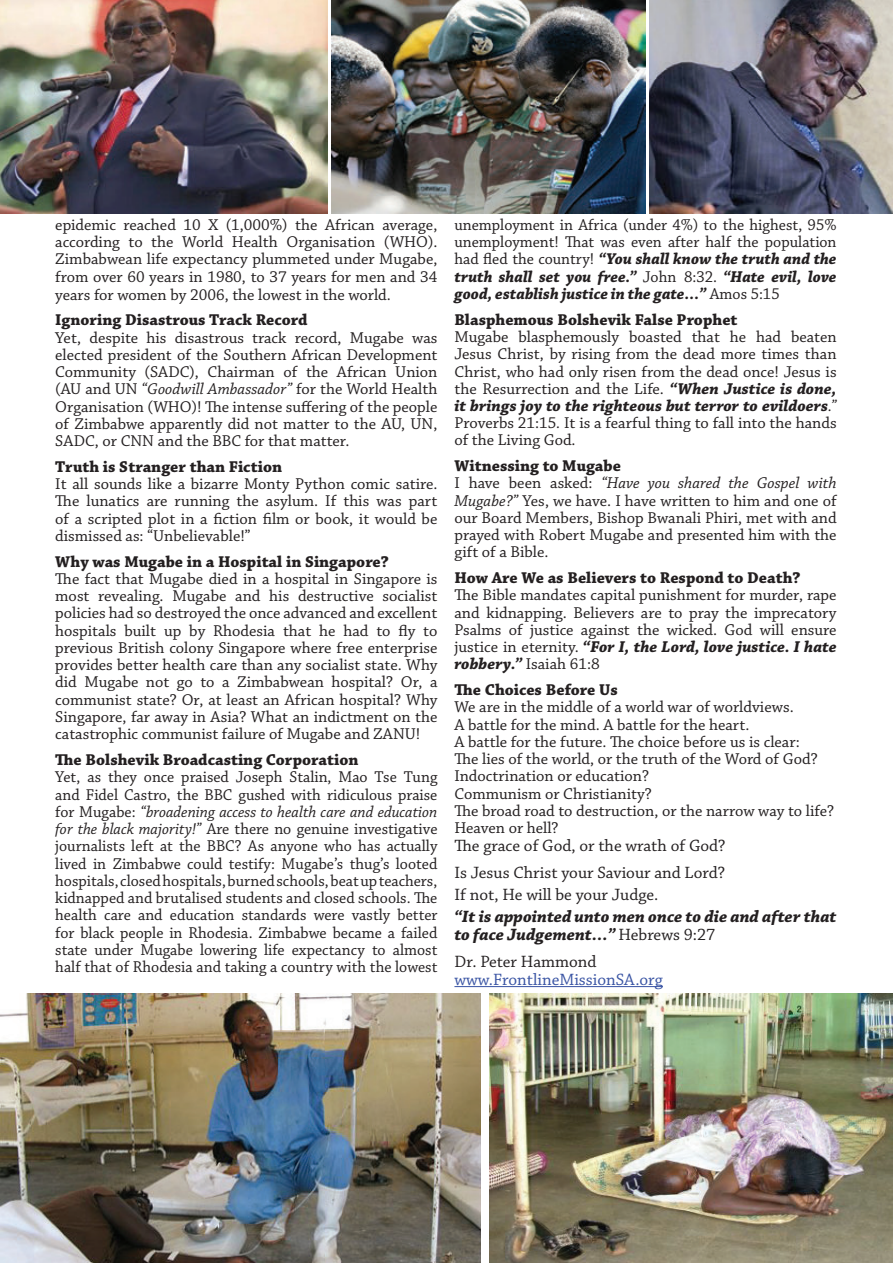
<style>
.page{position:relative;width:893px;height:1263px;background:#fff}
.page>*{position:absolute;margin:0;border:0;box-sizing:border-box;transform-origin:0 0}
.t1{font:17.25px/26.5px "Chaparral Pro";color:#231f20}
.t2{font:italic 700 17.25px/18px "Chaparral Pro";color:#231f20}
.t3{font:17.25px "Chaparral Pro";color:#3853a3}
.t4{font:16.5px/17.2px "Chaparral Pro";color:#231f20;text-align:justify}
.t5{font:700 16.5px "Chaparral Pro";color:#231f20}
.s1{font-style:italic}
.s2{font-weight:700;font-style:italic}
.s3{font-weight:700}
.s4{font-weight:400;font-style:normal}
</style>
<div class="page">
<hr style="left:454px;top:986px;width:209px;height:1px;background:#3853a3">
<img style="left:650px;top:0;width:243px;height:214px">
<img style="left:0;top:0;width:327px;height:214px">
<img style="left:331px;top:0;width:314px;height:214px">
<img style="left:1px;top:994px;width:479px;height:269px">
<img style="left:489px;top:994px;width:404px;height:269px">
<p class="t4" style="left:55px;top:217px;width:384px">epidemic reached 10 X (1,000%) the African average, according to the World Health Organisation (WHO).<br>Zimbabwean life expectancy plummeted under Mugabe, from over 60 years in 1980, to 37 years for men and 34 years for women by 2006, the lowest in the world.</p>
<p class="t5" style="left:55px;top:311px;width:254px">Ignoring Disastrous Track Record</p>
<p class="t4" style="left:55px;top:330px;width:384px">Yet, despite his disastrous track record, Mugabe was elected president of the Southern African Development Community (SADC), Chairman of the African Union (AU and UN <span class="s1">“Goodwill Ambassador”</span> for the World Health Organisation (WHO)! The intense suffering of the people of Zimbabwe apparently did not matter to the AU, UN, SADC, or CNN and the BBC for that matter.</p>
<p class="t5" style="left:55px;top:457px;width:228px">Truth is Stranger than Fiction</p>
<p class="t4" style="left:55px;top:476px;width:384px">It all sounds like a bizarre Monty Python comic satire.<br>The lunatics are running the asylum. If this was part of a scripted plot in a fiction film or book, it would be dismissed as: “Unbelievable!”</p>
<p class="t5" style="left:55px;top:552px;width:335px">Why was Mugabe in a Hospital in Singapore?</p>
<p class="t4" style="left:55px;top:571px;width:384px">The fact that Mugabe died in a hospital in Singapore is most revealing. Mugabe and his destructive socialist policies had so destroyed the once advanced and excellent hospitals built up by Rhodesia that he had to fly to previous British colony Singapore where free enterprise provides better health care than any socialist state. Why did Mugabe not go to a Zimbabwean hospital? Or, a communist state? Or, at least an African hospital? Why Singapore, far away in Asia? What an indictment on the catastrophic communist failure of Mugabe and ZANU!</p>
<p class="t5" style="left:55px;top:750px;width:305px">The Bolshevik Broadcasting Corporation</p>
<p class="t4" style="left:55px;top:769px;width:384px">Yet, as they once praised Joseph Stalin, Mao Tse Tung and Fidel Castro, the BBC gushed with ridiculous praise for Mugabe: <span class="s1">“broadening access to health care and education for the black majority!”</span> Are there no genuine investigative journalists left at the BBC? As anyone who has actually lived in Zimbabwe could testify: Mugabe’s thug’s looted hospitals, closed hospitals, burned schools, beat up teachers, kidnapped and brutalised students and closed schools. The health care and education standards were vastly better for black people in Rhodesia. Zimbabwe became a failed state under Mugabe lowering life expectancy to almost half that of Rhodesia and taking a country with the lowest</p>
<p class="t4" style="left:454px;top:217px;width:384px">unemployment in Africa (under 4%) to the highest, 95% unemployment! That was even after half the population had fled the country! <span class="s2">“You shall know the truth and the truth shall set you free.”</span> John 8:32. <span class="s2">“Hate evil, love good, establish justice in the gate…”</span> Amos 5:15</p>
<p class="t5" style="left:454px;top:310px;width:285px">Blasphemous Bolshevik False Prophet</p>
<p class="t4" style="left:454px;top:329px;width:384px">Mugabe blasphemously boasted that he had beaten Jesus Christ, by rising from the dead more times than Christ, who had only risen from the dead once! Jesus is the Resurrection and the Life. <span class="s2">“When Justice is done, it brings joy to the righteous but terror to evildoers</span><span class="s1">.” </span>Proverbs 21:15<span class="s1">.</span> It is a fearful thing to fall into the hands of the Living God.</p>
<p class="t4" style="left:454px;top:458px;width:384px;text-align:left"><span class="s3">Witnessing to Mugabe<br></span>I have been asked: <span class="s1">“Have you shared the Gospel with Mugabe?”</span> Yes, we have. I have written to him and one of our Board Members, Bishop Bwanali Phiri, met with and prayed with Robert Mugabe and presented him with the gift of a Bible.</p>
<p class="t5" style="left:454px;top:568px;width:348px">How Are We as Believers to Respond to Death?</p>
<p class="t4" style="left:454px;top:587px;width:384px">The Bible mandates capital punishment for murder, rape and kidnapping. Believers are to pray the imprecatory Psalms of justice against the wicked. God will ensure justice in eternity. <span class="s2">“For I, the Lord, love justice. I hate robbery.”</span> Isaiah 61:8</p>
<p class="t5" style="left:454px;top:680px;width:165px">The Choices Before Us</p>
<p class="t4" style="left:454px;top:699px;width:381px;text-align:left">We are in the middle of a world war of worldviews.<br>A battle for the mind. A battle for the heart.<br>A battle for the future. The choice before us is clear:<br>The lies of the world, or the truth of the Word of God?<br>Indoctrination or education?<br>Communism or Christianity?<br>The broad road to destruction, or the narrow way to life?<br>Heaven or hell?</p>
<p class="t1" style="left:454px;top:833px;width:273px">The grace of God, or the wrath of God?<br>Is Jesus Christ your Saviour and Lord?</p>
<p class="t1" style="left:454px;top:882px;width:205px">If not, He will be your Judge.</p>
<p class="t2" style="left:454px;top:909px;width:384px">“It is appointed unto men once to die and after that to face Judgement…” <span class="s4">Hebrews 9:27</span></p>
<p class="t1" style="left:454px;top:949px;width:144px">Dr. Peter Hammond</p>
<p class="t3" style="left:454px;top:970px;width:210px">www.FrontlineMissionSA.org</p>
</div>
